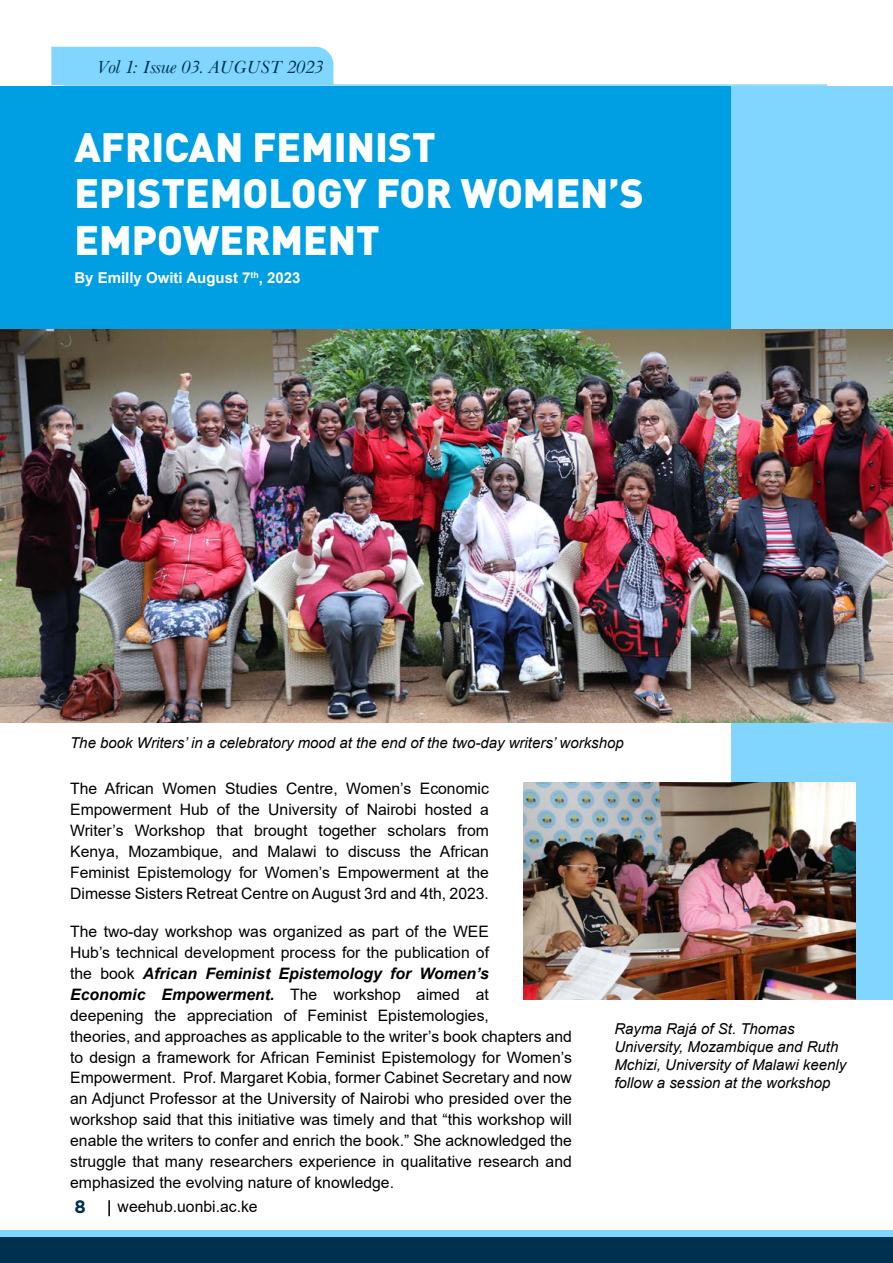
<style>
.page{position:relative;width:893px;height:1263px;background:#fff}
.page>*{position:absolute;margin:0;border:0;box-sizing:border-box;transform-origin:0 0}
.t1{font:900 40.5px/46.5px "DIN";color:#fff}
.t2{font:italic 18px "Baskerville 15";color:#00304f}
.t3{font:700 18px "Gotham";color:#00304f}
.t4{font:15.75px/21px "Arial";color:#000;text-align:justify}
.t5{font:italic 15px/18px "Arial";color:#000}
.t6{font:700 15px "Arial";color:#fff}
.s1{font-weight:700;font-style:italic}
</style>
<div class="page">
<div style="left:51px;top:47px;width:282px;height:38px;background:#80d6ff"></div>
<hr style="left:64px;top:84px;width:763px;height:2px;background:#80d6ff">
<div style="left:0;top:1230px;width:893px;height:16px;background:#80d6ff"></div>
<div style="left:0;top:1237px;width:893px;height:26px;background:#00304f"></div>
<div style="left:0;top:86px;width:821px;height:244px;background:#009fe3"></div>
<div style="left:731px;top:86px;width:162px;height:913px;background:#80d6ff"></div>
<img style="left:0;top:330px;width:893px;height:393px">
<img style="left:523px;top:782px;width:333px;height:217px">
<svg style="left:108px;top:1200px;width:2px;height:16px"></svg>
<p class="t2" style="left:98px;top:56px;width:227px">Vol 1: Issue 03. AUGUST 2023</p>
<h1 class="t1" style="left:74px;top:122px;width:571px">AFRICAN FEMINIST<br>EPISTEMOLOGY FOR WOMEN’S<br>EMPOWERMENT</h1>
<p class="t6" style="left:74px;top:268px;width:228px">By Emilly Owiti August 7<sup>th</sup>, 2023</p>
<p class="t5" style="left:70px;top:734px;width:555px">The book Writers’ in a celebratory mood at the end of the two-day writers’ workshop</p>
<p class="t4" style="left:70px;top:777px;width:420px">The African Women Studies Centre, Women’s Economic Empowerment Hub of the University of Nairobi hosted a Writer’s Workshop that brought together scholars from Kenya, Mozambique, and Malawi to discuss the African Feminist Epistemology for Women’s Empowerment at the Dimesse Sisters Retreat Centre on August 3rd and 4th, 2023.</p>
<p class="t4" style="left:70px;top:920px;width:503px;text-align:left">The two-day workshop was organized as part of the WEE<br>Hub’s technical development process for the publication of<br>the book <span class="s1">African Feminist Epistemology for Women’s<br>Economic Empowerment.</span> The workshop aimed at<br>deepening the appreciation of Feminist Epistemologies,<br>theories, and approaches as applicable to the writer’s book chapters and to design a framework for African Feminist Epistemology for Women’s Empowerment. Prof. Margaret Kobia, former Cabinet Secretary and now an Adjunct Professor at the University of Nairobi who presided over the workshop said that this initiative was timely and that “this workshop will enable the writers to confer and enrich the book.” She acknowledged the struggle that many researchers experience in qualitative research and emphasized the evolving nature of knowledge.</p>
<p class="t5" style="left:614px;top:1019px;width:233px">Rayma Rajá of St. Thomas<br>University, Mozambique and Ruth<br>Mchizi, University of Malawi keenly follow a session at the workshop</p>
<p class="t3" style="left:74px;top:1196px;width:13px">8</p>
<p class="t4" style="left:118px;top:1195px;width:142px">weehub.uonbi.ac.ke</p>
</div>
